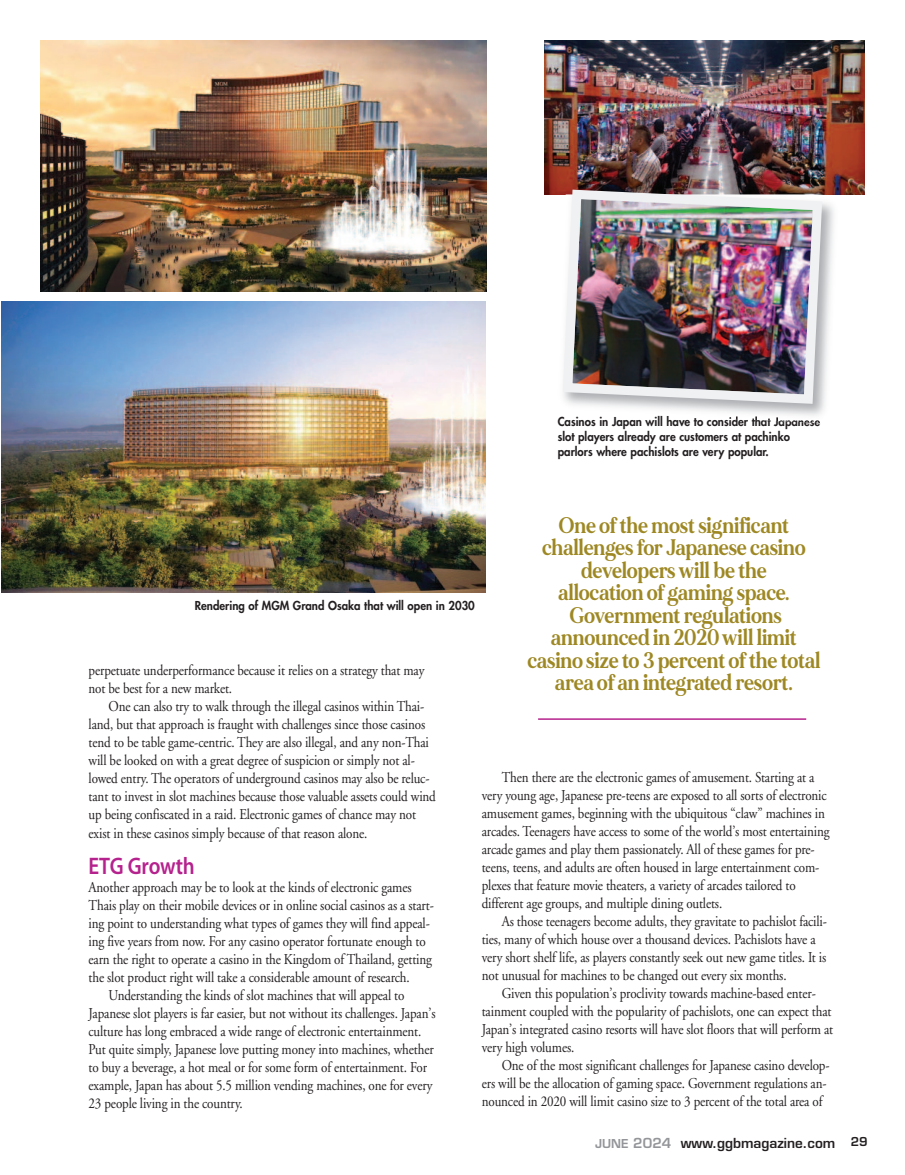
<style>
.page{position:relative;width:905px;height:1175px;background:#fff}
.page>*{position:absolute;margin:0;border:0;box-sizing:border-box;transform-origin:0 0}
.t1{font:600 24px "Myriad Pro";letter-spacing:-.01em;color:#b5228d;scale:.87 1}
.t2{font:700 22.5px/22.5px "MADE Mirage";color:#9e8824;text-align:center;scale:.87 1}
.t3{font:15px/18px "Adobe Garamond";letter-spacing:-.01em;color:#231f20;scale:.87 1}
.t4{font:600 13.5px "Eurostile";color:#231f20}
.t5{font:800 12px/15px "Futura";color:#231f20;scale:.95 1}
.t6{font:600 12px "Eurostile";color:#231f20}
.s1{font-size:12px;color:#939598}
.s2{color:#939598}
</style>
<div class="page">
<img style="left:544px;top:40px;width:320px;height:154px">
<img style="left:40px;top:40px;width:447px;height:251px">
<img style="left:1px;top:302px;width:484px;height:290px">
<img style="left:555px;top:194px;width:287px;height:229px">
<img style="left:565px;top:183px;width:245px;height:2px">
<img style="left:558px;top:185px;width:268px;height:223px">
<hr style="left:538px;top:718px;width:268px;height:2px;background:#b5228d">
<p class="t5" style="left:558px;top:415px;width:278px">Casinos in Japan will have to consider that Japanese slot players already are customers at pachinko parlors where pachislots are very popular.</p>
<h2 class="t2" style="left:527px;top:516px;width:338px">One of the most significant challenges for Japanese casino developers will be the<br>allocation of gaming space.<br>Government regulations announced in 2020 will limit casino size to 3 percent of the total area of an integrated resort.</h2>
<p class="t5" style="left:195px;top:598px;width:296px">Rendering of MGM Grand Osaka that will open in 2030</p>
<p class="t3" style="left:89px;top:663px;width:387px">perpetuate underperformance because it relies on a strategy that may not be best for a new market.</p>
<p class="t3" style="left:89px;top:699px;width:401px;text-indent:20px">One can also try to walk through the illegal casinos within Thai&shy;land, but that approach is fraught with challenges since those casinos tend to be table game-centric. They are also illegal, and any non-Thai will be looked on with a great degree of suspicion or simply not al&shy;lowed entry. The operators of underground casinos may also be reluc&shy;tant to invest in slot machines because those valuable assets could wind up being confiscated in a raid. Electronic games of chance may not exist in these casinos simply because of that reason alone.</p>
<h1 class="t1" style="left:89px;top:856px;width:123px">ETG Growth</h1>
<p class="t3" style="left:89px;top:879px;width:373px">Another approach may be to look at the kinds of electronic games</p>
<p class="t3" style="left:89px;top:897px;width:398px">Thais play on their mobile devices or in online social casinos as a start-</p>
<p class="t3" style="left:89px;top:915px;width:394px">ing point to understanding what types of games they will find appeal-</p>
<p class="t3" style="left:89px;top:933px;width:389px">ing five years from now. For any casino operator fortunate enough to</p>
<p class="t3" style="left:89px;top:951px;width:396px">earn the right to operate a casino in the Kingdom of Thailand, getting</p>
<p class="t3" style="left:89px;top:969px;width:371px">the slot product right will take a considerable amount of research.</p>
<p class="t3" style="left:109px;top:987px;width:341px">Understanding the kinds of slot machines that will appeal to</p>
<p class="t3" style="left:89px;top:1005px;width:400px">Japanese slot players is far easier, but not without its challenges. Japan’s</p>
<p class="t3" style="left:89px;top:1023px;width:384px">culture has long embraced a wide range of electronic entertainment.</p>
<p class="t3" style="left:89px;top:1041px;width:398px">Put quite simply, Japanese love putting money into machines, whether</p>
<p class="t3" style="left:89px;top:1059px;width:390px">to buy a beverage, a hot meal or for some form of entertainment. For</p>
<p class="t3" style="left:89px;top:1077px;width:397px">example, Japan has about 5.5 million vending machines, one for every</p>
<p class="t3" style="left:89px;top:1095px;width:179px">23 people living in the country.</p>
<p class="t3" style="left:482px;top:769px;width:401px;text-indent:20px">Then there are the electronic games of amusement. Starting at a very young age, Japanese pre-teens are exposed to all sorts of electronic amusement games, beginning with the ubiquitous “claw” machines in arcades. Teenagers have access to some of the world’s most entertaining arcade games and play them passionately. All of these games for pre&shy;teens, teens, and adults are often housed in large entertainment com&shy;plexes that feature movie theaters, a variety of arcades tailored to different age groups, and multiple dining outlets.</p>
<p class="t3" style="left:482px;top:913px;width:398px;text-indent:20px">As those teenagers become adults, they gravitate to pachislot facili&shy;ties, many of which house over a thousand devices. Pachislots have a very short shelf life, as players constantly seek out new game titles. It is not unusual for machines to be changed out every six months.</p>
<p class="t3" style="left:482px;top:985px;width:405px;text-indent:20px">Given this population’s proclivity towards machine-based enter&shy;tainment coupled with the popularity of pachislots, one can expect that Japan’s integrated casino resorts will have slot floors that will perform at very high volumes.</p>
<p class="t3" style="left:482px;top:1057px;width:401px;text-indent:20px">One of the most significant challenges for Japanese casino develop&shy;ers will be the allocation of gaming space. Government regulations an&shy;nounced in 2020 will limit casino size to 3 percent of the total area of</p>
<p class="t4" style="left:595px;top:1137px;width:242px"><span class="s1">JUNE</span> <span class="s2">2024</span> www.ggbmagazine.com</p>
<p class="t6" style="left:850px;top:1137px;width:18px">29</p>
</div>
